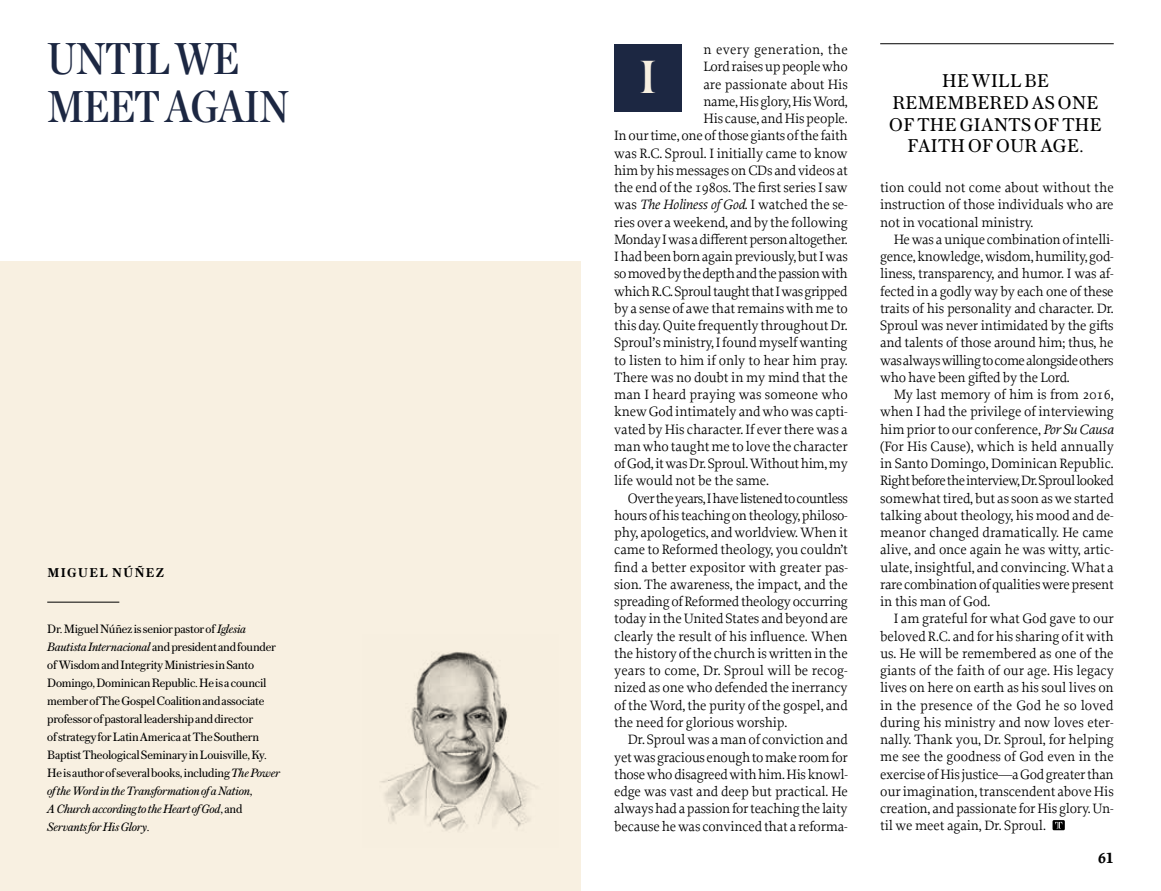
<style>
.page{position:relative;width:1161px;height:891px;background:#fff}
.page>*{position:absolute;margin:0;border:0;box-sizing:border-box;transform-origin:0 0}
.t1{font:500 49.05px "Austin";color:#f8f0e1}
.t2{font:45px/48px "Chronicle Deck Cond Semi";letter-spacing:-.015em;color:#1c2742}
.t3{font:19.5px/21.8px "Austin Text";letter-spacing:.02em;color:#000;text-align:center}
.t4{font:700 15.75px "Proforma";color:#000}
.t5{font:14.25px/17.2px "Proforma";letter-spacing:-.01em;color:#000;text-align:justify}
.t6{font:14.25px "Proforma";letter-spacing:-.035em;color:#000}
.t7{font:14.25px "Proforma";letter-spacing:-.03em;color:#000}
.t8{font:14.25px "Proforma";letter-spacing:-.04em;color:#000}
.t9{font:14.25px "Proforma";letter-spacing:.015em;color:#000}
.t10{font:600 13.5px "Austin Text";letter-spacing:.105em;color:#000}
.t11{font:12.75px/18px "Austin Text";letter-spacing:-.015em;color:#000}
.s1{font-style:italic}
</style>
<div class="page">
<div style="left:614px;top:44px;width:68px;height:68px;background:#1c2742"></div>
<svg style="left:1053px;top:820px;width:12px;height:10px"></svg>
<div style="left:0;top:261px;width:580px;height:630px;background:#f8f0e1"></div>
<img style="left:380px;top:652px;width:156px;height:179px">
<hr style="left:880px;top:43px;width:234px;height:1px;background:#000">
<hr style="left:47px;top:602px;width:72px;height:1px;background:#000">
<h2 class="t2" style="left:47px;top:32px;width:243px">UNTIL WE<br>MEET AGAIN</h2>
<p class="t10" style="left:47px;top:563px;width:118px">MIGUEL NÚÑEZ</p>
<p class="t11" style="left:47px;top:619px;width:234px">Dr. Miguel Núñez is senior pastor of <span class="s1">Iglesia Bautista Internacional</span> and president and founder of Wisdom and Integrity Ministries in Santo Domingo, Dominican Republic. He is a council member of The Gospel Coalition and associate professor of pastoral leadership and director<br>of strategy for Latin America at The Southern Baptist Theological Seminary in Louisville, Ky.<br>He is author of several books, including <span class="s1">The Power of the Word in the Transformation of a Nation</span>,<br><span class="s1">A Church according to the Heart of God</span>, and <span class="s1">Servants for His Glory</span>.</p>
<p class="t9" style="left:703px;top:41px;width:146px">n every generation, the</p>
<p class="t5" style="left:703px;top:58px;width:146px">Lord raises up people who</p>
<p class="t5" style="left:703px;top:75px;width:146px">are passionate about His</p>
<p class="t7" style="left:703px;top:92px;width:146px">name, His glory, His Word,</p>
<p class="t5" style="left:703px;top:110px;width:146px">His cause, and His people.</p>
<p class="t5" style="left:614px;top:127px;width:235px">In our time, one of those giants of the faith</p>
<p class="t5" style="left:614px;top:144px;width:235px">was R.C. Sproul. I initially came to know</p>
<p class="t5" style="left:614px;top:161px;width:235px">him by his messages on CDs and videos at</p>
<p class="t5" style="left:614px;top:179px;width:235px">the end of the 1980s. The first series I saw</p>
<p class="t5" style="left:614px;top:196px;width:235px">was <span class="s1">The Holiness of God</span>. I watched the se-</p>
<p class="t5" style="left:614px;top:213px;width:235px">ries over a weekend, and by the following</p>
<p class="t7" style="left:614px;top:230px;width:235px">Monday I was a different person altogether.</p>
<p class="t5" style="left:614px;top:248px;width:235px">I had been born again previously, but I was</p>
<p class="t6" style="left:614px;top:265px;width:235px">so moved by the depth and the passion with</p>
<p class="t6" style="left:614px;top:282px;width:235px">which R.C. Sproul taught that I was gripped</p>
<p class="t5" style="left:614px;top:299px;width:235px">by a sense of awe that remains with me to</p>
<p class="t5" style="left:614px;top:317px;width:235px">this day. Quite frequently throughout Dr.</p>
<p class="t5" style="left:614px;top:334px;width:235px">Sproul’s ministry, I found myself wanting</p>
<p class="t5" style="left:614px;top:351px;width:235px">to listen to him if only to hear him pray.</p>
<p class="t5" style="left:614px;top:368px;width:235px">There was no doubt in my mind that the</p>
<p class="t5" style="left:614px;top:386px;width:235px">man I heard praying was someone who</p>
<p class="t5" style="left:614px;top:403px;width:235px">knew God intimately and who was capti-</p>
<p class="t5" style="left:614px;top:420px;width:235px">vated by His character. If ever there was a</p>
<p class="t5" style="left:614px;top:437px;width:235px">man who taught me to love the character</p>
<p class="t5" style="left:614px;top:455px;width:235px">of God, it was Dr. Sproul. Without him, my</p>
<p class="t5" style="left:614px;top:472px;width:156px">life would not be the same.</p>
<p class="t8" style="left:628px;top:489px;width:222px">Over the years, I have listened to countless</p>
<p class="t5" style="left:614px;top:506px;width:235px">hours of his teaching on theology, philoso-</p>
<p class="t5" style="left:614px;top:524px;width:235px">phy, apologetics, and worldview. When it</p>
<p class="t5" style="left:614px;top:541px;width:235px">came to Reformed theology, you couldn’t</p>
<p class="t5" style="left:614px;top:558px;width:235px">find a better expositor with greater pas-</p>
<p class="t5" style="left:614px;top:575px;width:235px">sion. The awareness, the impact, and the</p>
<p class="t5" style="left:614px;top:593px;width:235px">spreading of Reformed theology occurring</p>
<p class="t5" style="left:614px;top:610px;width:235px">today in the United States and beyond are</p>
<p class="t5" style="left:614px;top:627px;width:235px">clearly the result of his influence. When</p>
<p class="t5" style="left:614px;top:645px;width:235px">the history of the church is written in the</p>
<p class="t5" style="left:614px;top:662px;width:235px">years to come, Dr. Sproul will be recog-</p>
<p class="t5" style="left:614px;top:679px;width:235px">nized as one who defended the inerrancy</p>
<p class="t5" style="left:614px;top:696px;width:235px">of the Word, the purity of the gospel, and</p>
<p class="t5" style="left:614px;top:714px;width:175px">the need for glorious worship.</p>
<p class="t5" style="left:628px;top:731px;width:222px">Dr. Sproul was a man of conviction and</p>
<p class="t5" style="left:614px;top:748px;width:235px">yet was gracious enough to make room for</p>
<p class="t5" style="left:614px;top:765px;width:235px">those who disagreed with him. His knowl-</p>
<p class="t5" style="left:614px;top:783px;width:235px">edge was vast and deep but practical. He</p>
<p class="t5" style="left:614px;top:800px;width:235px">always had a passion for teaching the laity</p>
<p class="t5" style="left:614px;top:817px;width:235px">because he was convinced that a reforma-</p>
<h1 class="t1" style="left:640px;top:43px;width:17px">I</h1>
<h3 class="t3" style="left:889px;top:69px;width:214px">HE WILL BE<br>REMEMBERED AS ONE<br>OF THE GIANTS OF THE<br>FAITH OF OUR AGE.</h3>
<p class="t5" style="left:880px;top:179px;width:235px">tion could not come about without the instruction of those individuals who are not in vocational ministry.</p>
<p class="t5" style="left:880px;top:230px;width:235px;text-indent:13px">He was a unique combination of intelli&shy;gence, knowledge, wisdom, humility, god&shy;liness, transparency, and humor. I was af&shy;fected in a godly way by each one of these traits of his personality and character. Dr.<br>Sproul was never intimidated by the gifts and talents of those around him; thus, he was always willing to come alongside others who have been gifted by the Lord.</p>
<p class="t5" style="left:880px;top:386px;width:235px;text-indent:13px">My last memory of him is from 2016, when I had the privilege of interviewing him prior to our conference, <span class="s1">Por Su Causa </span>(For His Cause), which is held annually in Santo Domingo, Dominican Republic.<br>Right before the interview, Dr. Sproul looked somewhat tired, but as soon as we started talking about theology, his mood and de&shy;meanor changed dramatically. He came alive, and once again he was witty, artic&shy;ulate, insightful, and convincing. What a rare combination of qualities were present in this man of God.</p>
<p class="t5" style="left:880px;top:610px;width:235px;text-indent:13px">I am grateful for what God gave to our beloved R.C. and for his sharing of it with us. He will be remembered as one of the giants of the faith of our age. His legacy lives on here on earth as his soul lives on in the presence of the God he so loved during his ministry and now loves eter&shy;nally. Thank you, Dr. Sproul, for helping me see the goodness of God even in the exercise of His justice—a God greater than our imagination, transcendent above His creation, and passionate for His glory. Un&shy;til we meet again, Dr. Sproul.</p>
<p class="t4" style="left:1098px;top:848px;width:17px">61</p>
</div>
